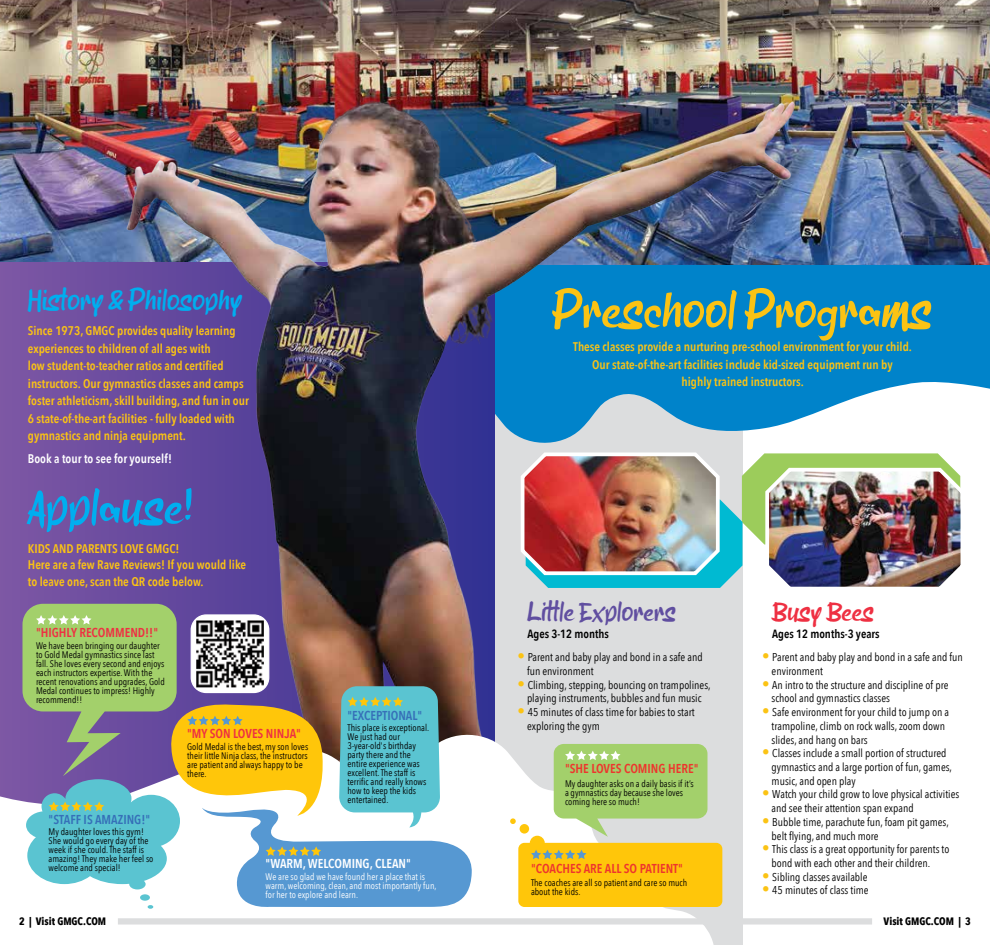
<style>
.page{position:relative;width:990px;height:945px;background:#fff}
.page>*{position:absolute;margin:0;border:0;box-sizing:border-box;transform-origin:0 0}
.t1{font:55px "a Aksentuasi";color:#fbc314}
.t2{font:52.5px "a Aksentuasi";color:#00aeef}
.t3{font:31.25px "a Aksentuasi";color:#00aeef}
.t4{font:28.62px "a Aksentuasi";color:#604ea0}
.t5{font:28.62px "a Aksentuasi";color:#ee3042}
.t6{font:600 12.88px "Avenir Next Condensed";color:#ee352d}
.t7{font:600 12.88px "Avenir Next Condensed";color:#ee3042}
.t8{font:600 12.88px "Avenir Next Condensed";color:#3670b8}
.t9{font:600 12.88px "Avenir Next Condensed";color:#fff}
.t10{font:600 12.5px/17.5px "Avenir Next Condensed";color:#fbc314}
.t11{font:600 12.5px "Avenir Next Condensed";color:#fff}
.t12{font:600 11.88px "Avenir Next Condensed";color:#000}
.t13{font:11.38px/13.8px "Avenir Next Condensed";color:#000}
.t14{font:700 10.75px "Avenir Next Condensed";color:#000}
.t15{font:9.5px/9px "Avenir Next Condensed";color:#000}
.t16{font:9.5px/9px "Avenir Next Condensed";color:#fff}
.s1{font-size:14.88px;color:#fbc314}
</style>
<div class="page">
<img style="left:0;top:0;width:495px;height:263px">
<div style="left:0;top:263px;width:495px;height:682px;background:#7653a2"></div>
<img style="left:103px;top:35px;width:392px;height:694px">
<svg style="left:0;top:729px;width:495px;height:216px;background:#f4f1f7"></svg>
<div style="left:118px;top:918px;width:377px;height:7px;background:#dcddde"></div>
<svg style="left:22px;top:604px;width:451px;height:306px;background:#9aab9e"></svg>
<div style="left:495px;top:367px;width:247px;height:578px;background:#dcddde"></div>
<img style="left:495px;top:0;width:495px;height:449px">
<img style="left:521px;top:449px;width:440px;height:143px">
<img style="left:495px;top:35px;width:337px;height:311px">
<svg style="left:495px;top:742px;width:228px;height:203px;background:#fafafa"></svg>
<svg style="left:510px;top:744px;width:212px;height:163px"></svg>
<div style="left:495px;top:918px;width:377px;height:7px;background:#dcddde"></div>
<h3 class="t3" style="left:28px;top:286px;width:216px">History &amp; Philosophy</h3>
<p class="t10" style="left:28px;top:322px;width:223px">Since 1973, GMGC provides quality learning experiences to children of all ages with<br>low student-to-teacher ratios and certified instructors. Our gymnastics classes and camps foster athleticism, skill building, and fun in our 6 state-of-the-art facilities - fully loaded with gymnastics and ninja equipment.</p>
<p class="t11" style="left:28px;top:447px;width:146px">Book a tour to see for yourself!</p>
<h2 class="t2" style="left:28px;top:483px;width:166px">Applause!</h2>
<p class="t10" style="left:28px;top:539px;width:220px;line-height:16.8px">KIDS AND PARENTS LOVE GMGC!<br>Here are a few Rave Reviews! If you would like to leave one, scan the QR code below.</p>
<p class="t7" style="left:36px;top:621px;width:124px">"HIGHLY RECOMMEND!!"</p>
<p class="t15" style="left:36px;top:641px;width:130px">We have been bringing our daughter to Gold Medal gymnastics since last fall. She loves every second and enjoys each instructors expertise. With the recent renovations and upgrades, Gold Medal continues to impress! Highly recommend!!</p>
<p class="t8" style="left:49px;top:808px;width:103px">"STAFF IS AMAZING!"</p>
<p class="t15" style="left:49px;top:827px;width:106px">My daughter loves this gym!<br>She would go every day of the week if she could. The staff is amazing! They make her feel so welcome and special!</p>
<p class="t14" style="left:19px;top:914px;width:89px">2 | Visit GMGC.COM</p>
<p class="t7" style="left:187px;top:722px;width:115px">"MY SON LOVES NINJA"</p>
<p class="t15" style="left:187px;top:742px;width:123px">Gold Medal is the best, my son loves their little Ninja class, the instructors are patient and always happy to be there.</p>
<p class="t8" style="left:348px;top:704px;width:76px">"EXCEPTIONAL"</p>
<p class="t15" style="left:348px;top:723px;width:83px">This place is exceptional.<br>We just had our<br>3-year-old's birthday party there and the entire experience was excellent. The staff is terrific and really knows how to keep the kids entertained.</p>
<p class="t9" style="left:266px;top:853px;width:147px">"WARM, WELCOMING, CLEAN"</p>
<p class="t16" style="left:266px;top:872px;width:172px">We are so glad we have found her a place that is warm, welcoming, clean, and most importantly fun, for her to explore and learn.</p>
<h1 class="t1" style="left:553px;top:285px;width:381px">Preschool Programs</h1>
<p class="t10" style="left:573px;top:338px;width:340px;text-align:center">These classes provide a nurturing pre-school environment for your child.<br>Our state-of-the-art facilities include kid-sized equipment run by<br>highly trained instructors.</p>
<h3 class="t4" style="left:528px;top:599px;width:150px">Little Explorers</h3>
<p class="t12" style="left:528px;top:624px;width:83px">Ages 3-12 months</p>
<p class="t13" style="left:527px;top:650px;width:177px;text-indent:-10px"><span class="s1">•</span> Parent and baby play and bond in a safe and fun environment</p>
<p class="t13" style="left:518px;top:677px;width:195px;text-align:center"><span class="s1">•</span> Climbing, stepping, bouncing on trampolines, playing instruments, bubbles and fun music</p>
<p class="t13" style="left:527px;top:705px;width:169px;text-indent:-10px"><span class="s1">•</span> 45 minutes of class time for babies to start exploring the gym</p>
<p class="t6" style="left:565px;top:757px;width:135px">"SHE LOVES COMING HERE"</p>
<p class="t15" style="left:565px;top:779px;width:130px">My daughter asks on a daily basis if it’s a gymnastics day because she loves coming here so much!</p>
<p class="t6" style="left:531px;top:857px;width:153px">"COACHES ARE ALL SO PATIENT"</p>
<p class="t15" style="left:531px;top:877px;width:158px">The coaches are all so patient and care so much about the kids.</p>
<h3 class="t5" style="left:772px;top:599px;width:103px">Busy Bees</h3>
<p class="t12" style="left:772px;top:624px;width:109px">Ages 12 months-3 years</p>
<p class="t13" style="left:772px;top:650px;width:193px;text-indent:-10px"><span class="s1">•</span> Parent and baby play and bond in a safe and fun environment</p>
<p class="t13" style="left:772px;top:677px;width:178px;text-indent:-10px"><span class="s1">•</span> An intro to the structure and discipline of pre school and gymnastics classes</p>
<p class="t13" style="left:772px;top:705px;width:179px;text-indent:-10px"><span class="s1">•</span> Safe environment for your child to jump on a trampoline, climb on rock walls, zoom down slides, and hang on bars</p>
<p class="t13" style="left:772px;top:746px;width:182px;text-indent:-10px"><span class="s1">•</span> Classes include a small portion of structured gymnastics and a large portion of fun, games, music, and open play</p>
<p class="t13" style="left:772px;top:787px;width:189px;text-indent:-10px"><span class="s1">•</span> Watch your child grow to love physical activities and see their attention span expand</p>
<p class="t13" style="left:772px;top:814px;width:179px;text-indent:-10px"><span class="s1">•</span> Bubble time, parachute fun, foam pit games, belt flying, and much more</p>
<p class="t13" style="left:772px;top:842px;width:179px;text-indent:-10px"><span class="s1">•</span> This class is a great opportunity for parents to bond with each other and their children.</p>
<p class="t13" style="left:762px;top:869px;width:107px"><span class="s1">•</span> Sibling classes available</p>
<p class="t13" style="left:762px;top:883px;width:108px"><span class="s1">•</span> 45 minutes of class time</p>
<p class="t14" style="left:884px;top:914px;width:89px">Visit GMGC.COM | 3</p>
</div>
